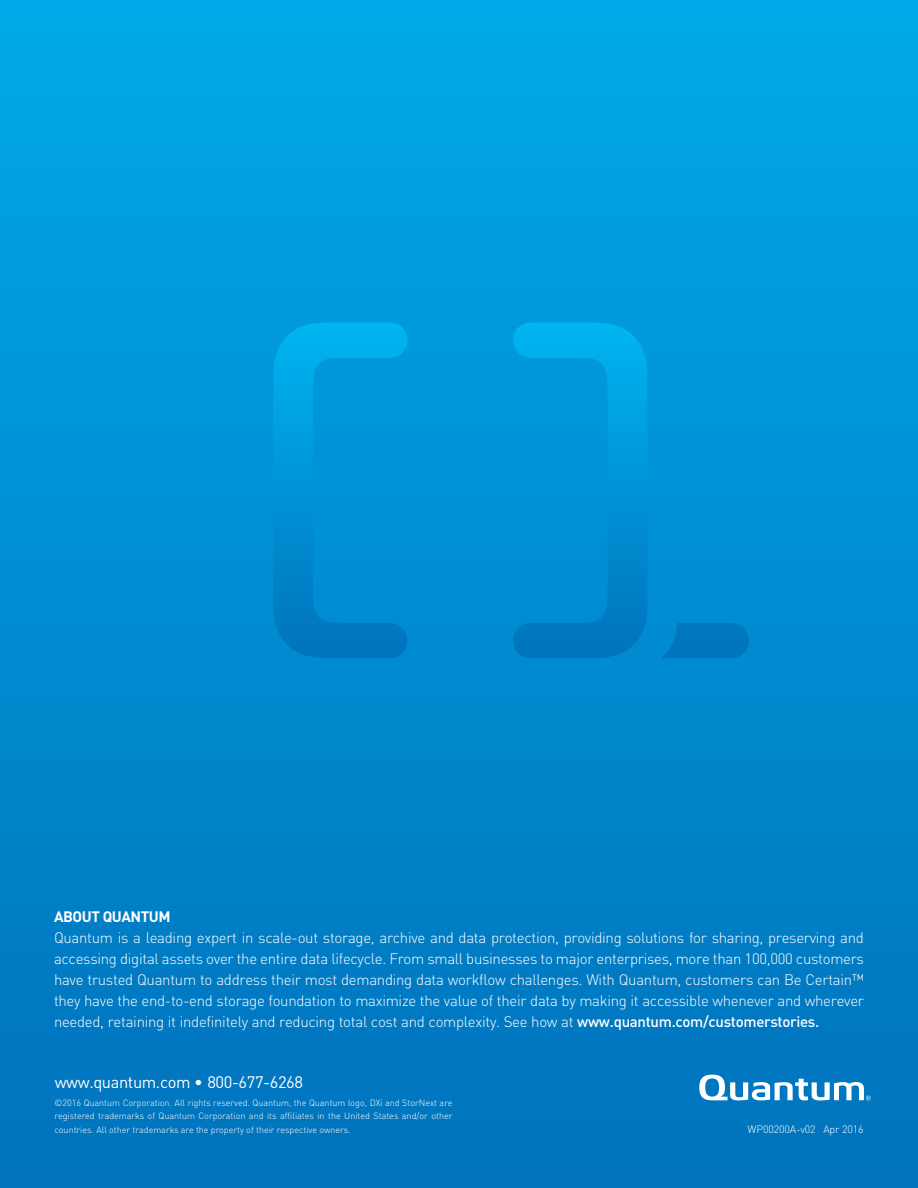
<style>
.page{position:relative;width:918px;height:1188px;background:#fff}
.page>*{position:absolute;margin:0;border:0;box-sizing:border-box;transform-origin:0 0}
.t1{font:16.5px "DIN Pro";letter-spacing:-.025em;color:#fff}
.t2{font:300 15px/21px "DIN Pro";letter-spacing:-.02em;color:#fff;text-align:justify}
.t3{font:700 15px "DIN Pro";letter-spacing:-.03em;color:#fff}
.t4{font:300 10.65px "DIN Pro";letter-spacing:-.01em;color:#fff}
.t5{font:300 9px/13.5px "DIN Pro";color:#fff;text-align:justify}
.s1{font-weight:500}
</style>
<div class="page">
<div style="left:0;top:0;width:918px;height:1188px;background:linear-gradient(to bottom,#00a9e7,#0072bc)"></div>
<svg style="left:273px;top:322px;width:136px;height:336px;background:#0092d5"></svg>
<svg style="left:661px;top:623px;width:88px;height:35px;background:#0079c1"></svg>
<svg style="left:511px;top:322px;width:136px;height:336px;background:#0092d5"></svg>
<svg style="left:652px;top:1056px;width:219px;height:57px;background:#2289c8"></svg>
<p class="t3" style="left:54px;top:904px;width:118px">ABOUT QUANTUM</p>
<p class="t2" style="left:54px;top:926px;width:812px">Quantum is a leading expert in scale-out storage, archive and data protection, providing solutions for sharing, preserving and accessing digital assets over the entire data lifecycle. From small businesses to major enterprises, more than 100,000 customers have trusted Quantum to address their most demanding data workflow challenges. With Quantum, customers can Be Certain™ they have the end-to-end storage foundation to maximize the value of their data by making it accessible whenever and wherever needed, retaining it indefinitely and reducing total cost and complexity. See how at <span class="s1">www.quantum.com/customerstories.</span></p>
<p class="t1" style="left:55px;top:1069px;width:250px">www.quantum.com • 800-677-6268</p>
<p class="t5" style="left:55px;top:1095px;width:399px">©2016 Quantum Corporation. All rights reserved. Quantum, the Quantum logo, DXi and StorNext are registered trademarks of Quantum Corporation and its affiliates in the United States and/or other countries. All other trademarks are the property of their respective owners.</p>
<p class="t4" style="left:748px;top:1121px;width:117px">WP00200A-v02 Apr 2016</p>
</div>
